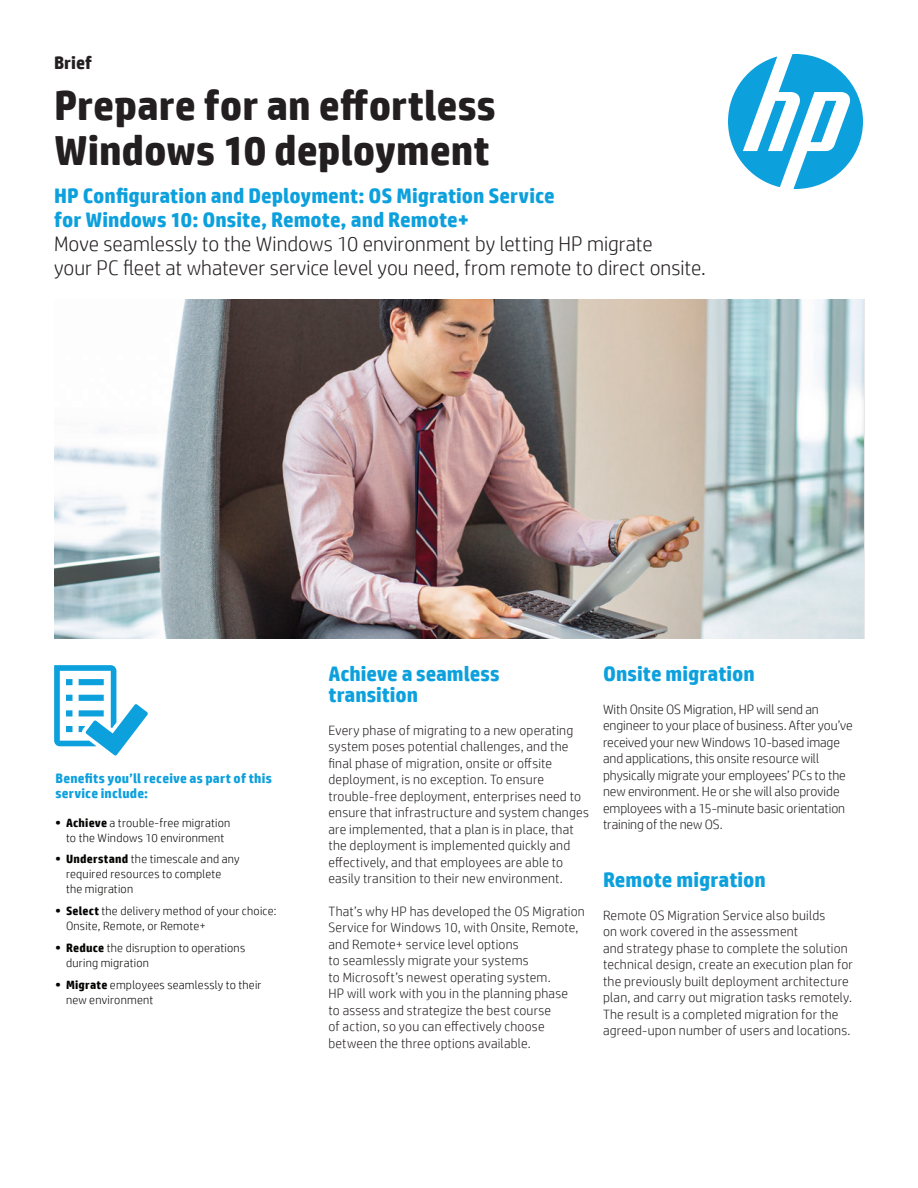
<style>
.page{position:relative;width:918px;height:1188px;background:#fff}
.page>*{position:absolute;margin:0;border:0;box-sizing:border-box;transform-origin:0 0}
.Headline_28_30{font:700 42px/45px "HP Simplified";color:#231f20}
.Intro_14_16{font:300 21px/24px "HP Simplified";color:#231f20}
.Subhead_no_space{font:700 21px/24px "HP Simplified";color:#0ca0dd}
.Subhead_14_16_bold_b{font:700 21px/21px "HP Simplified";color:#0ca0dd}
.Body{font:700 21px "HP Simplified";color:#0ca0dd}
.Document_type_12_14{font:700 18px "HP Simplified";letter-spacing:.005em;color:#231f20}
.Body-2{font:300 13.5px/16.5px "HP Simplified";letter-spacing:.015em;color:#231f20}
.Body_last{font:300 13.5px/16.5px "HP Simplified";color:#231f20}
.Sidebar_header_9_10{font:700 13.5px/15px "HP Simplified";letter-spacing:.015em;color:#0ca0dd}
.t1{font:300 12px/15px "HP Simplified";letter-spacing:.02em;color:#040503}
.s1{font-weight:700}
</style>
<div class="page">
<svg style="left:54px;top:665px;width:94px;height:91px"></svg>
<img style="left:54px;top:299px;width:809px;height:339px">
<svg style="left:728px;top:54px;width:135px;height:135px"></svg>
<p class="Document_type_12_14" style="left:54px;top:52px;width:40px">Brief</p>
<p class="Headline_28_30" style="left:54px;top:83px;width:443px">Prepare for an effortless<br>Windows 10 deployment</p>
<p class="Subhead_no_space" style="left:54px;top:183px;width:502px">HP Configuration and Deployment: OS Migration Service for Windows 10: Onsite, Remote, and Remote+</p>
<p class="Intro_14_16" style="left:54px;top:231px;width:653px">Move seamlessly to the Windows 10 environment by letting HP migrate<br>your PC fleet at whatever service level you need, from remote to direct onsite.</p>
<p class="Sidebar_header_9_10" style="left:56px;top:771px;width:218px">Benefits you’ll receive as part of this service include:</p>
<p class="t1" style="left:56px;top:815px;width:176px;text-align:center"><span class="s1">• Achieve</span> a trouble-free migration to the Windows 10 environment</p>
<p class="t1" style="left:66px;top:851px;width:175px;text-indent:-10px"><span class="s1">• Understand</span> the timescale and any required resources to complete the migration</p>
<p class="t1" style="left:66px;top:903px;width:212px;text-indent:-10px"><span class="s1">• Select</span> the delivery method of your choice:<br>Onsite, Remote, or Remote+</p>
<p class="t1" style="left:66px;top:940px;width:181px;text-indent:-10px"><span class="s1">• Reduce</span> the disruption to operations during migration</p>
<p class="t1" style="left:66px;top:977px;width:197px;text-indent:-10px"><span class="s1">• Migrate</span> employees seamlessly to their new environment</p>
<p class="Subhead_14_16_bold_b" style="left:328px;top:663px;width:173px">Achieve a seamless transition</p>
<p class="Body-2" style="left:328px;top:722px;width:262px">Every phase of migrating to a new operating system poses potential challenges, and the final phase of migration, onsite or offsite deployment, is no exception. To ensure trouble-free deployment, enterprises need to ensure that infrastructure and system changes are implemented, that a plan is in place, that the deployment is implemented quickly and effectively, and that employees are able to easily transition to their new environment.</p>
<p class="Body_last" style="left:328px;top:903px;width:258px">That’s why HP has developed the OS Migration Service for Windows 10, with Onsite, Remote, and Remote+ service level options<br>to seamlessly migrate your systems<br>to Microsoft’s newest operating system.<br>HP will work with you in the planning phase<br>to assess and strategize the best course<br>of action, so you can effectively choose between the three options available.</p>
<p class="Body" style="left:603px;top:661px;width:153px">Onsite migration</p>
<p class="Body_last" style="left:603px;top:701px;width:251px">With Onsite OS Migration, HP will send an engineer to your place of business. After you’ve received your new Windows 10-based image and applications, this onsite resource will physically migrate your employees’ PCs to the new environment. He or she will also provide employees with a 15-minute basic orientation training of the new OS.</p>
<p class="Subhead_14_16_bold_b" style="left:603px;top:869px;width:164px">Remote migration</p>
<p class="Body-2" style="left:603px;top:907px;width:252px">Remote OS Migration Service also builds<br>on work covered in the assessment<br>and strategy phase to complete the solution technical design, create an execution plan for the previously built deployment architecture plan, and carry out migration tasks remotely.<br>The result is a completed migration for the agreed-upon number of users and locations.</p>
</div>
